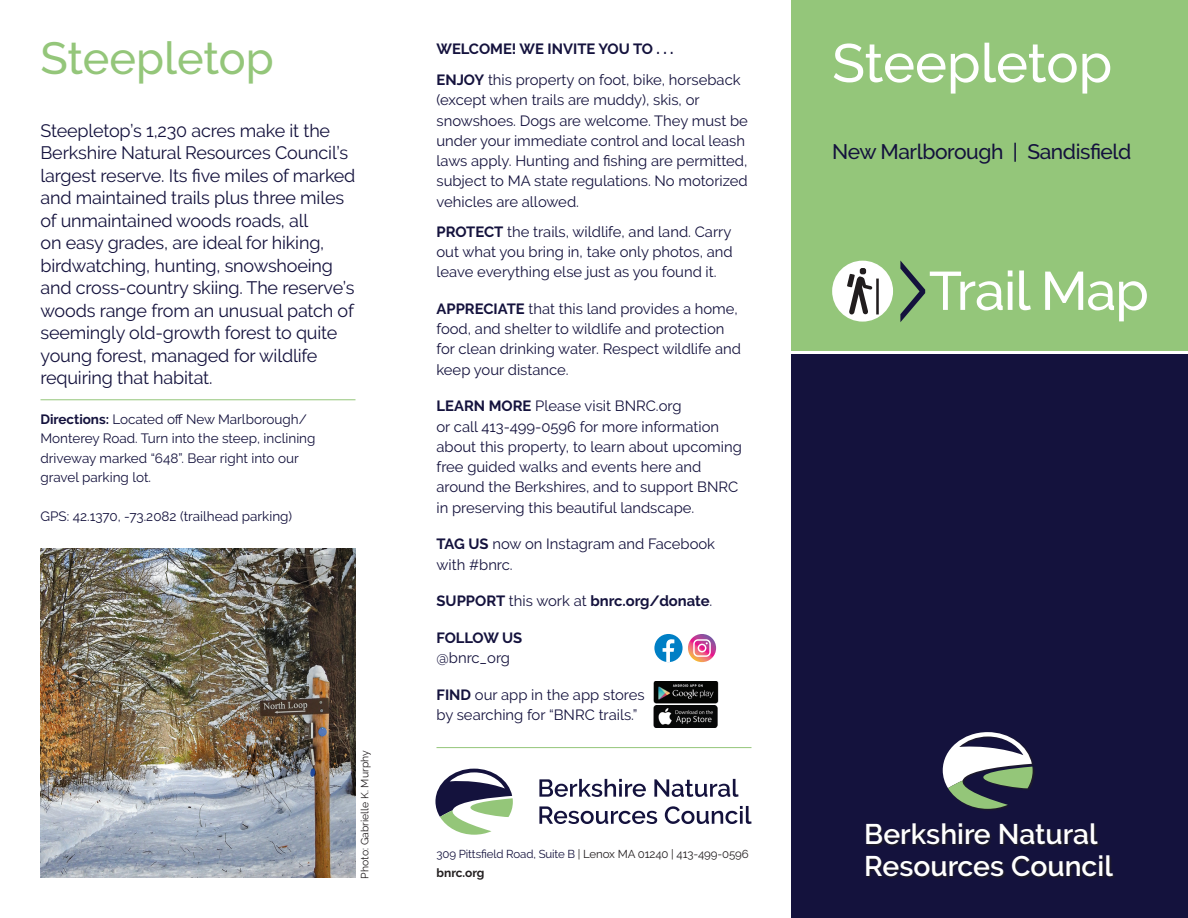
<style>
.page{position:relative;width:1188px;height:918px;background:#fff}
.page>*{position:absolute;margin:0;border:0;box-sizing:border-box;transform-origin:0 0}
.t1{font:300 extra-condensed 141px "Roc Grotesk";color:#14123d}
.t2{font:500 54px "Raleway";letter-spacing:-.005em;color:#fff}
.t3{font:500 45px "Raleway";color:#94c67a}
.t4{font:600 28.35px/31.5px "Raleway";color:#fff}
.t5{font:500 21px "Raleway";letter-spacing:-.02em;color:#14123d}
.t6{font:18px/22.5px "Raleway";letter-spacing:-.01em;color:#14123d}
.t7{font:14.85px/20.2px "Raleway";color:#14123d}
.t8{font:700 14.85px "Raleway";color:#14123d}
.t9{font:13.5px "Raleway";color:#14123d}
.t10{font:700 12px "Raleway";color:#231f20}
.t11{font:11.55px "Raleway";letter-spacing:-.01em;color:#231f20}
.t12{font:10.5px "Raleway";color:#231f20}
.s1{font-weight:700}
.s2{font-weight:400}
.s3{color:#14123d}
</style>
<div class="page">
<hr style="left:40px;top:399px;width:316px;height:1px;background:#94c67a">
<img style="left:40px;top:549px;width:316px;height:329px">
<div style="left:654px;top:634px;width:29px;height:28px;background:#007fc5;border-radius:50%"></div>
<svg style="left:663px;top:639px;width:11px;height:23px"></svg>
<img style="left:653px;top:681px;width:66px;height:22px">
<img style="left:654px;top:705px;width:64px;height:23px">
<svg style="left:435px;top:769px;width:78px;height:66px"></svg>
<svg style="left:539px;top:779px;width:107px;height:18px"></svg>
<svg style="left:654px;top:779px;width:85px;height:18px"></svg>
<svg style="left:539px;top:806px;width:118px;height:18px"></svg>
<svg style="left:665px;top:806px;width:87px;height:18px"></svg>
<hr style="left:436px;top:747px;width:316px;height:1px;background:#94c67a">
<svg style="left:688px;top:634px;width:28px;height:28px"></svg>
<svg style="left:693px;top:639px;width:18px;height:18px"></svg>
<div style="left:792px;top:354px;width:396px;height:564px;background:#14123d"></div>
<div style="left:792px;top:0;width:396px;height:351px;background:#94c67a"></div>
<div style="left:832px;top:261px;width:61px;height:61px;background:#fff;border-radius:50%"></div>
<svg style="left:847px;top:268px;width:32px;height:46px"></svg>
<div style="left:866px;top:732px;width:249px;height:147px;background:#231f20;opacity:.75"></div>
<svg style="left:936px;top:732px;width:97px;height:77px"></svg>
<p class="t3" style="left:40px;top:32px;width:235px">Steepletop</p>
<p class="t6" style="left:40px;top:119px;width:317px">Steepletop’s 1,230 acres make it the Berkshire Natural Resources Council’s largest reserve. Its five miles of marked and maintained trails plus three miles of unmaintained woods roads, all<br>on easy grades, are ideal for hiking, birdwatching, hunting, snowshoeing and cross-country skiing. The reserve’s woods range from an unusual patch of seemingly old-growth forest to quite young forest, managed for wildlife requiring that habitat.</p>
<p class="t9" style="left:40px;top:411px;width:268px"><span class="s1">Directions:</span> Located off New Marlborough/</p>
<p class="t9" style="left:40px;top:431px;width:277px">Monterey Road. Turn into the steep, inclining</p>
<p class="t9" style="left:40px;top:450px;width:260px">driveway marked “648”. Bear right into our</p>
<p class="t9" style="left:40px;top:470px;width:112px">gravel parking lot.</p>
<p class="t9" style="left:40px;top:509px;width:253px">GPS: 42.1370, -73.2082 (trailhead parking)</p>
<p class="t12" style="left:359px;top:879px;width:130px;rotate:-90deg">Photo: Gabrielle K. Murphy</p>
<p class="t8" style="left:436px;top:41px;width:239px">WELCOME! WE INVITE YOU TO . . .</p>
<p class="t7" style="left:436px;top:70px;width:306px"><span class="s1">ENJOY</span> this property on foot, bike, horseback</p>
<p class="t7" style="left:436px;top:90px;width:265px">(except when trails are muddy), skis, or</p>
<p class="t7" style="left:436px;top:110px;width:313px">snowshoes. Dogs are welcome. They must be</p>
<p class="t7" style="left:436px;top:131px;width:310px">under your immediate control and local leash</p>
<p class="t7" style="left:436px;top:151px;width:312px">laws apply. Hunting and fishing are permitted,</p>
<p class="t7" style="left:436px;top:171px;width:313px">subject to MA state regulations. No motorized</p>
<p class="t7" style="left:436px;top:191px;width:144px">vehicles are allowed.</p>
<p class="t7" style="left:436px;top:221px;width:296px"><span class="s1">PROTECT</span> the trails, wildlife, and land. Carry</p>
<p class="t7" style="left:436px;top:242px;width:298px">out what you bring in, take only photos, and</p>
<p class="t7" style="left:436px;top:262px;width:282px">leave everything else just as you found it.</p>
<p class="t7" style="left:436px;top:299px;width:303px"><span class="s1">APPRECIATE</span> that this land provides a home,</p>
<p class="t7" style="left:436px;top:319px;width:290px">food, and shelter to wildlife and protection</p>
<p class="t7" style="left:436px;top:339px;width:306px">for clean drinking water. Respect wildlife and</p>
<p class="t7" style="left:436px;top:359px;width:134px">keep your distance.</p>
<p class="t7" style="left:436px;top:396px;width:247px"><span class="s1">LEARN MORE</span> Please visit BNRC.org</p>
<p class="t7" style="left:436px;top:416px;width:284px">or call 413-499-0596 for more information</p>
<p class="t7" style="left:436px;top:437px;width:307px">about this property, to learn about upcoming</p>
<p class="t7" style="left:436px;top:457px;width:266px">free guided walks and events here and</p>
<p class="t7" style="left:436px;top:477px;width:303px">around the Berkshires, and to support BNRC</p>
<p class="t7" style="left:436px;top:497px;width:259px">in preserving this beautiful landscape.</p>
<p class="t7" style="left:436px;top:534px;width:280px"><span class="s1">TAG US</span> now on Instagram and Facebook with #bnrc.</p>
<p class="t8" style="left:436px;top:593px;width:277px">SUPPORT <span class="s2">this work at</span> bnrc.org/donate<span class="s2">.</span></p>
<p class="t8" style="left:436px;top:629px;width:87px">FOLLOW US</p>
<p class="t7" style="left:436px;top:648px;width:75px">@bnrc_org</p>
<p class="t7" style="left:436px;top:685px;width:210px"><span class="s1">FIND</span> our app in the app stores</p>
<p class="t7" style="left:436px;top:705px;width:203px">by searching for “BNRC trails.”</p>
<p class="t11" style="left:436px;top:847px;width:314px"><span class="s3">309 Pittsfield Road, Suite B</span> | Lenox MA 01240 | 413-499-0596</p>
<p class="t10" style="left:436px;top:866px;width:49px">bnrc.org</p>
<p class="t2" style="left:832px;top:32px;width:282px">Steepletop</p>
<p class="t5" style="left:832px;top:139px;width:301px">New Marlborough | Sandisfield</p>
<p class="t1" style="left:897px;top:209px;width:34px">&gt;</p>
<p class="t2" style="left:929px;top:260px;width:222px">Trail Map</p>
<p class="t4" style="left:864px;top:819px;width:250px">Berkshire Natural<br>Resources Council</p>
</div>
